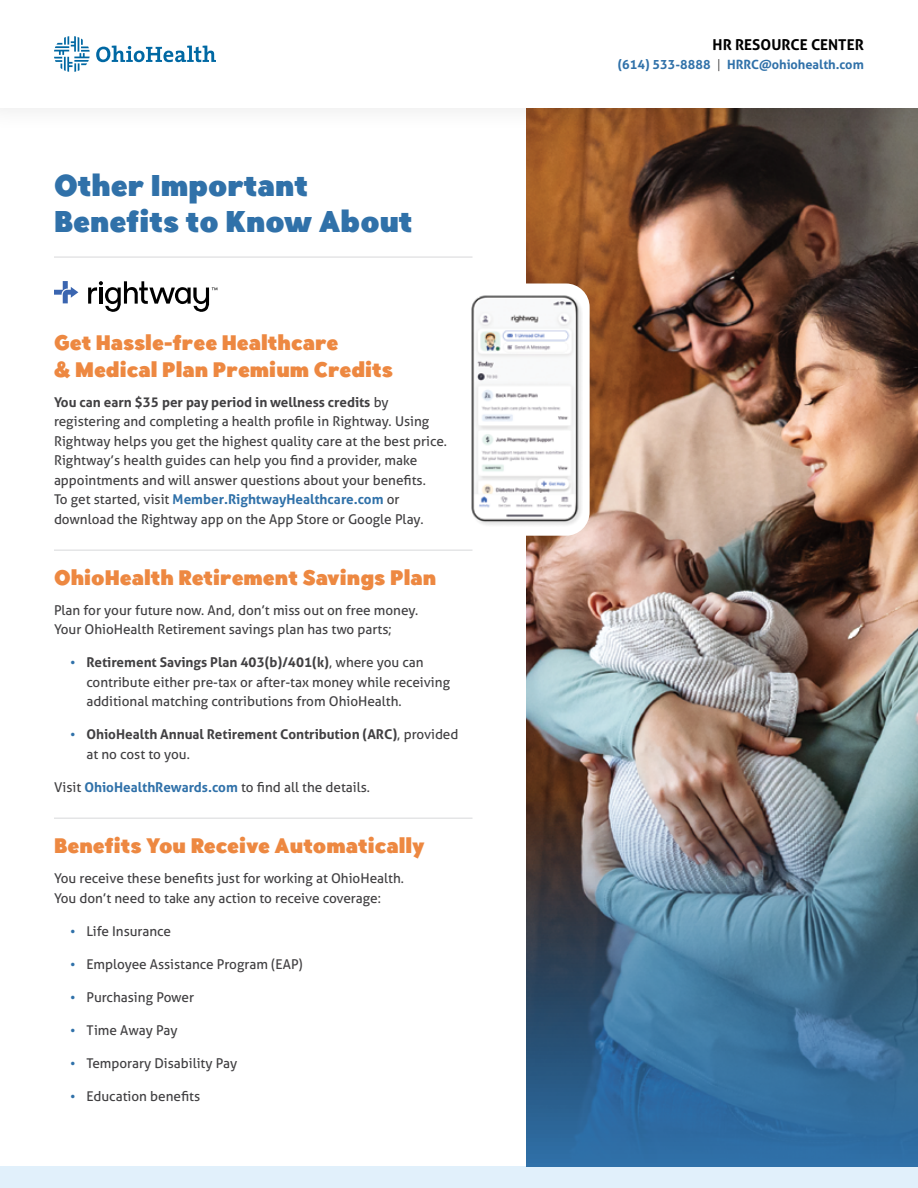
<style>
.page{position:relative;width:918px;height:1188px;background:#fff}
.page>*{position:absolute;margin:0;border:0;box-sizing:border-box;transform-origin:0 0}
.t1{font:30px/36px "Hillray";color:#3071a9}
.t2{font:21px/27px "Hillray";color:#ed8841}
.t3{font:700 15px "Aller";color:#000}
.t4{font:13.5px/19.5px "Aller";color:#414042}
.t5{font:700 13.5px/19.5px "Aller";color:#414042}
.t6{font:700 12.75px "Aller";color:#3071a9}
.s1{font-weight:700}
.s2{font-weight:700;color:#3071a9}
.s3{color:#3071a9}
.s4{font-weight:400;color:#3071a9}
.s5{font-weight:400}
.s6{font-weight:300;color:#414042}
</style>
<div class="page">
<div style="left:0;top:1166px;width:918px;height:22px;background:#e1f0fb"></div>
<img style="left:526px;top:133px;width:392px;height:1033px">
<div style="left:463px;top:284px;width:127px;height:252px;border:8px solid #fff;border-radius:20px"></div>
<hr style="left:54px;top:549px;width:418px;height:2px;background:#e4e5e6">
<hr style="left:54px;top:818px;width:418px;height:1px;background:#e4e5e6">
<hr style="left:54px;top:256px;width:418px;height:2px;background:#e4e5e6">
<svg style="left:54px;top:281px;width:24px;height:22px"></svg>
<svg style="left:88px;top:281px;width:129px;height:31px"></svg>
<img style="left:471px;top:293px;width:111px;height:237px">
<div style="left:0;top:0;width:918px;height:133px;background:#000;opacity:.1"></div>
<div style="left:0;top:0;width:918px;height:108px;background:#fff"></div>
<svg style="left:54px;top:36px;width:36px;height:36px"></svg>
<svg style="left:96px;top:46px;width:120px;height:16px"></svg>
<h1 class="t1" style="left:54px;top:172px;width:360px">Other Important<br>Benefits to Know About</h1>
<h2 class="t2" style="left:54px;top:331px;width:341px">Get Hassle-free Healthcare<br>&amp; Medical Plan Premium Credits</h2>
<p class="t4" style="left:54px;top:392px;width:395px"><span class="s1">You can earn $35 per pay period in wellness credits</span> by registering and completing a health profile in Rightway. Using Rightway helps you get the highest quality care at the best price.<br>Rightway’s health guides can help you find a provider, make appointments and will answer questions about your benefits.<br>To get started, visit <span class="s2">Member.RightwayHealthcare.com</span> or download the Rightway app on the App Store or Google Play.</p>
<h2 class="t2" style="left:54px;top:567px;width:384px">OhioHealth Retirement Savings Plan</h2>
<p class="t4" style="left:54px;top:600px;width:366px">Plan for your future now. And, don’t miss out on free money.<br>Your OhioHealth Retirement savings plan has two parts;</p>
<p class="t4" style="left:86px;top:653px;width:365px;text-indent:-16px"><span class="s3">•</span> <span class="s1">Retirement Savings Plan 403(b)/401(k)</span>, where you can contribute either pre-tax or after-tax money while receiving additional matching contributions from OhioHealth.</p>
<p class="t5" style="left:86px;top:725px;width:374px;text-indent:-16px"><span class="s4">•</span> OhioHealth Annual Retirement Contribution (ARC)<span class="s5">, provided at no cost to you.</span></p>
<p class="t4" style="left:54px;top:777px;width:318px">Visit <span class="s2">OhioHealthRewards.com</span> to find all the details.</p>
<h2 class="t2" style="left:54px;top:835px;width:372px">Benefits You Receive Automatically</h2>
<p class="t4" style="left:54px;top:868px;width:352px">You receive these benefits just for working at OhioHealth.<br>You don’t need to take any action to receive coverage:</p>
<p class="t4" style="left:70px;top:921px;width:102px"><span class="s3">•</span> Life Insurance</p>
<p class="t4" style="left:70px;top:954px;width:234px"><span class="s3">•</span> Employee Assistance Program (EAP)</p>
<p class="t4" style="left:70px;top:987px;width:125px"><span class="s3">•</span> Purchasing Power</p>
<p class="t4" style="left:70px;top:1020px;width:109px"><span class="s3">•</span> Time Away Pay</p>
<p class="t4" style="left:70px;top:1053px;width:169px"><span class="s3">•</span> Temporary Disability Pay</p>
<p class="t4" style="left:70px;top:1086px;width:131px"><span class="s3">•</span> Education benefits</p>
<p class="t3" style="left:713px;top:35px;width:153px">HR RESOURCE CENTER</p>
<p class="t6" style="left:618px;top:56px;width:248px">(614) 533-8888 <span class="s6">|</span> HRRC@ohiohealth.com</p>
</div>
